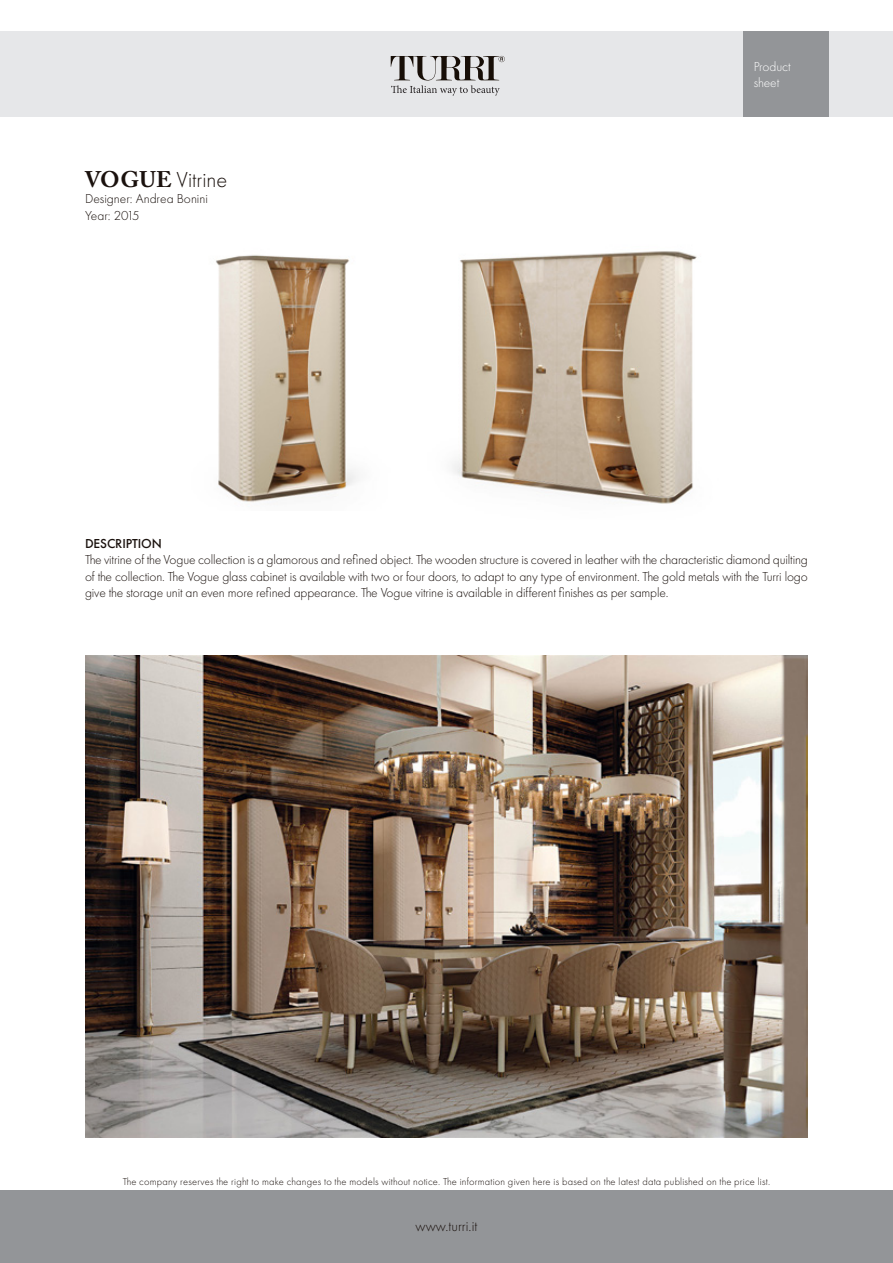
<style>
.page{position:relative;width:893px;height:1263px;background:#fff}
.page>*{position:absolute;margin:0;border:0;box-sizing:border-box;transform-origin:0 0}
.t1{font:300 22.5px "Futura PT";color:#1a110d}
.t2{font:300 15px "Futura PT";color:#1a110d}
.t3{font:300 13.5px/16.2px "Futura PT";letter-spacing:-.01em;color:#1a110d;text-align:justify}
.t4{font:300 13.5px/16.2px "Futura PT";color:#fff}
.t5{font:500 13.5px "Futura PT";letter-spacing:-.01em;color:#1a110d}
.t6{font:300 13.5px "Futura PT";letter-spacing:-.04em;color:#1a110d}
.t7{font:300 10.5px "Futura PT";letter-spacing:.02em;color:#1a110d}
.s1{font-family:"Adobe Caslon Pro";font-weight:700}
</style>
<div class="page">
<div style="left:0;top:32px;width:893px;height:85px;background:#e6e7e9"></div>
<div style="left:0;top:1191px;width:893px;height:72px;background:#939598"></div>
<div style="left:743px;top:32px;width:85px;height:85px;background:#939598"></div>
<svg style="left:391px;top:56px;width:114px;height:40px"></svg>
<img style="left:216px;top:255px;width:142px;height:247px">
<img style="left:452px;top:251px;width:245px;height:253px">
<img style="left:85px;top:656px;width:723px;height:481px">
<p class="t1" style="left:85px;top:167px;width:144px"><span class="s1">VOGUE</span> Vitrine</p>
<p class="t3" style="left:85px;top:191px;width:124px">Designer: Andrea Bonini</p>
<p class="t6" style="left:85px;top:207px;width:56px">Year: 2015</p>
<p class="t4" style="left:754px;top:58px;width:39px">Product sheet</p>
<p class="t5" style="left:85px;top:536px;width:78px">DESCRIPTION</p>
<p class="t3" style="left:85px;top:552px;width:724px">The vitrine of the Vogue collection is a glamorous and refined object. The wooden structure is covered in leather with the characteristic diamond quilting of the collection. The Vogue glass cabinet is available with two or four doors, to adapt to any type of environment. The gold metals with the Turri logo give the storage unit an even more refined appearance. The Vogue vitrine is available in different finishes as per sample.</p>
<p class="t7" style="left:123px;top:1175px;width:649px">The company reserves the right to make changes to the models without notice. The information given here is based on the latest data published on the price list.</p>
<p class="t2" style="left:416px;top:1218px;width:63px">www.turri.it</p>
</div>
